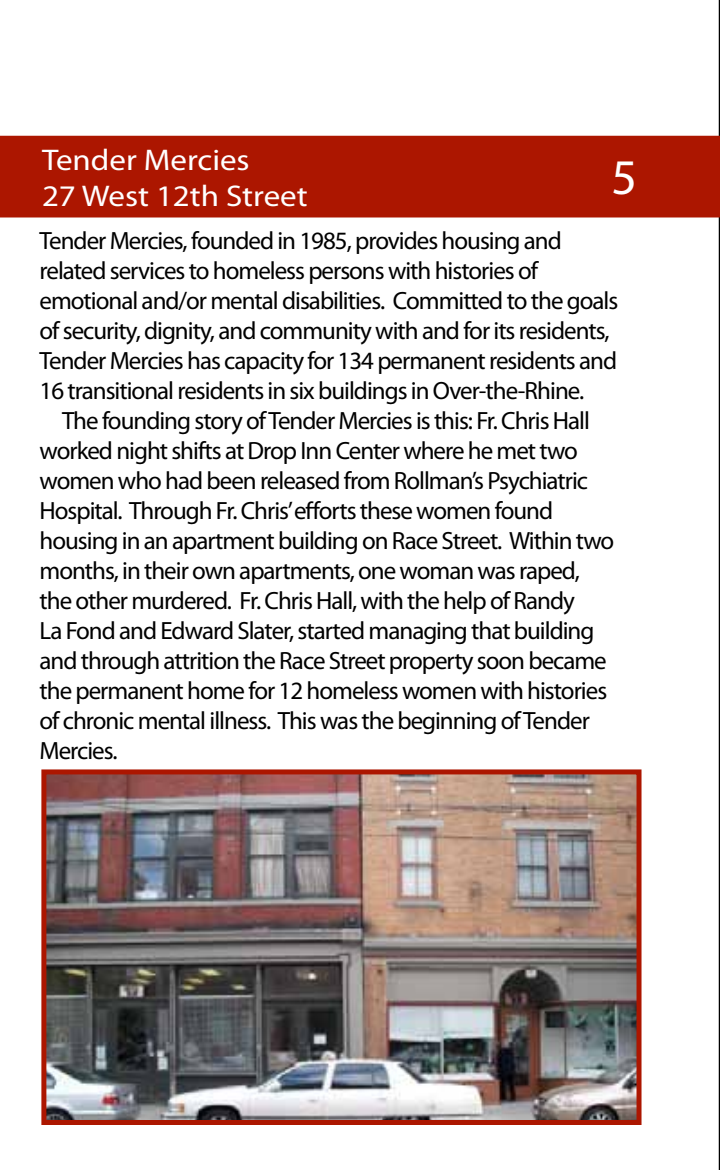
<style>
.page{position:relative;width:720px;height:1170px;background:#fff}
.page>*{position:absolute;margin:0;border:0;box-sizing:border-box;transform-origin:0 0}
.t1{font:50px "Myriad Pro";color:#fff}
.t2{font:30px/36px "Myriad Pro";color:#fff;scale:1.1 1}
.t3{font:25px/30px "Myriad Pro";letter-spacing:-.04em;color:#000}
</style>
<div class="page">
<hr style="left:719px;top:0;width:1px;height:1170px;background:#000">
<div style="left:0;top:136px;width:720px;height:82px;background:#ac1600"></div>
<img style="left:47px;top:775px;width:589px;height:344px">
<div style="left:41px;top:769px;width:601px;height:356px;border:5px solid #ac1600"></div>
<p class="t2" style="left:42px;top:141px;width:243px">Tender Mercies<br>27 West 12th Street</p>
<h1 class="t1" style="left:611px;top:146px;width:27px">5</h1>
<p class="t3" style="left:40px;top:225px;width:580px">Tender Mercies, founded in 1985, provides housing and related services to homeless persons with histories of emotional and/or mental disabilities. Committed to the goals of security, dignity, and community with and for its residents, Tender Mercies has capacity for 134 permanent residents and 16 transitional residents in six buildings in Over-the-Rhine.</p>
<p class="t3" style="left:40px;top:405px;width:576px;text-indent:22px">The founding story of Tender Mercies is this: Fr. Chris Hall worked night shifts at Drop Inn Center where he met two women who had been released from Rollman’s Psychiatric Hospital. Through Fr. Chris’efforts these women found housing in an apartment building on Race Street. Within two months, in their own apartments, one woman was raped, the other murdered. Fr. Chris Hall, with the help of Randy<br>La Fond and Edward Slater, started managing that building and through attrition the Race Street property soon became the permanent home for 12 homeless women with histories of chronic mental illness. This was the beginning of Tender Mercies.</p>
</div>
